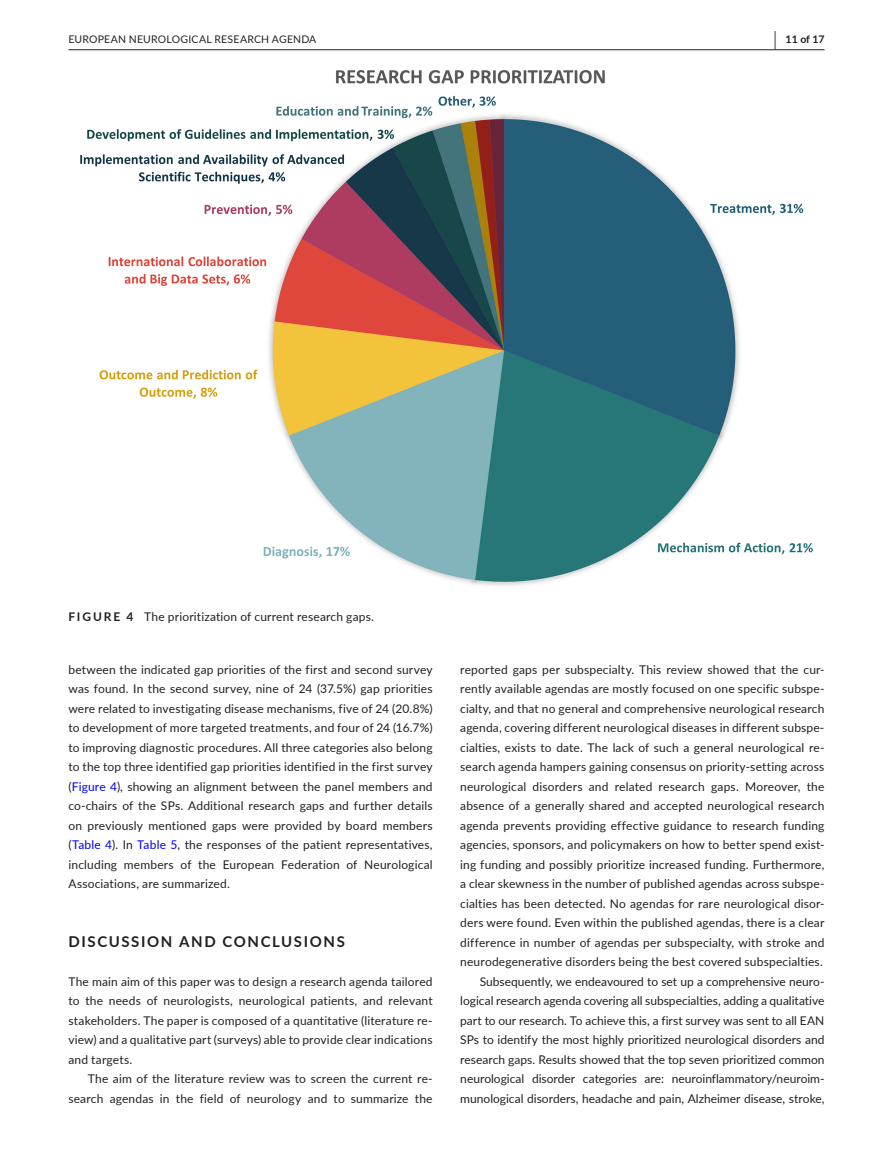
<style>
.page{position:relative;width:893px;height:1174px;background:#fff}
.page>*{position:absolute;margin:0;border:0;box-sizing:border-box;transform-origin:0 0}
.t1{font:700 15px "Lato";letter-spacing:.11em;color:#231f20}
.t2{font:12px/19.5px "Lato";letter-spacing:.01em;color:#231f20;text-align:justify}
.t3{font:10.5px "Lato";letter-spacing:.02em;color:#231f20}
.t4{font:700 10.5px "Lato";color:#231f20}
.s1{font-size:19.5px}
.s2{font-weight:700}
.s3{color:#00f}
</style>
<div class="page">
<hr style="left:68px;top:49px;width:756px;height:1px;background:#231f20">
<img style="left:80px;top:70px;width:733px;height:516px">
<p class="t3" style="left:68px;top:31px;width:249px">EUROPEAN NEUROLOGICAL RESEARCH AGENDA</p>
<p class="t4" style="left:774px;top:31px;width:52px"><span class="s1">|</span> 11 of 17</p>
<p class="t2" style="left:68px;top:607px;width:307px"><span class="s2">FIGURE 4</span> The prioritization of current research gaps.</p>
<p class="t2" style="left:68px;top:659px;width:366px">between the indicated gap priorities of the first and second survey was found. In the second survey, nine of 24 (37.5%) gap priorities were related to investigating disease mechanisms, five of 24 (20.8%) to development of more targeted treatments, and four of 24 (16.7%) to improving diagnostic procedures. All three categories also belong to the top three identified gap priorities identified in the first survey (<span class="s3">Figure 4</span>), showing an alignment between the panel members and co-chairs of the SPs. Additional research gaps and further details on previously mentioned gaps were provided by board members (<span class="s3">Table 4</span>). In <span class="s3">Table 5</span>, the responses of the patient representatives, including members of the European Federation of Neurological Associations, are summarized.</p>
<p class="t1" style="left:68px;top:930px;width:278px">DISCUSSION AND CONCLUSIONS</p>
<p class="t2" style="left:68px;top:971px;width:366px">The main aim of this paper was to design a research agenda tailored to the needs of neurologists, neurological patients, and relevant stakeholders. The paper is composed of a quantitative (literature re&shy;view) and a qualitative part (surveys) able to provide clear indications and targets.</p>
<p class="t2" style="left:68px;top:1068px;width:366px;text-align:right">The aim of the literature review was to screen the current re&shy;search agendas in the field of neurology and to summarize the</p>
<p class="t2" style="left:460px;top:659px;width:366px;text-align:right">reported gaps per subspecialty. This review showed that the cur&shy;rently available agendas are mostly focused on one specific subspe&shy;cialty, and that no general and comprehensive neurological research agenda, covering different neurological diseases in different subspe&shy;cialties, exists to date. The lack of such a general neurological re&shy;search agenda hampers gaining consensus on priority-setting across neurological disorders and related research gaps. Moreover, the absence of a generally shared and accepted neurological research agenda prevents providing effective guidance to research funding agencies, sponsors, and policymakers on how to better spend exist&shy;ing funding and possibly prioritize increased funding. Furthermore, a clear skewness in the number of published agendas across subspe&shy;cialties has been detected. No agendas for rare neurological disor&shy;ders were found. Even within the published agendas, there is a clear difference in number of agendas per subspecialty, with stroke and neurodegenerative disorders being the best covered subspecialties.<br>Subsequently, we endeavoured to set up a comprehensive neuro&shy;logical research agenda covering all subspecialties, adding a qualitative part to our research. To achieve this, a first survey was sent to all EAN SPs to identify the most highly prioritized neurological disorders and research gaps. Results showed that the top seven prioritized common neurological disorder categories are: neuroinflammatory/neuroim&shy;munological disorders, headache and pain, Alzheimer disease, stroke,</p>
</div>
